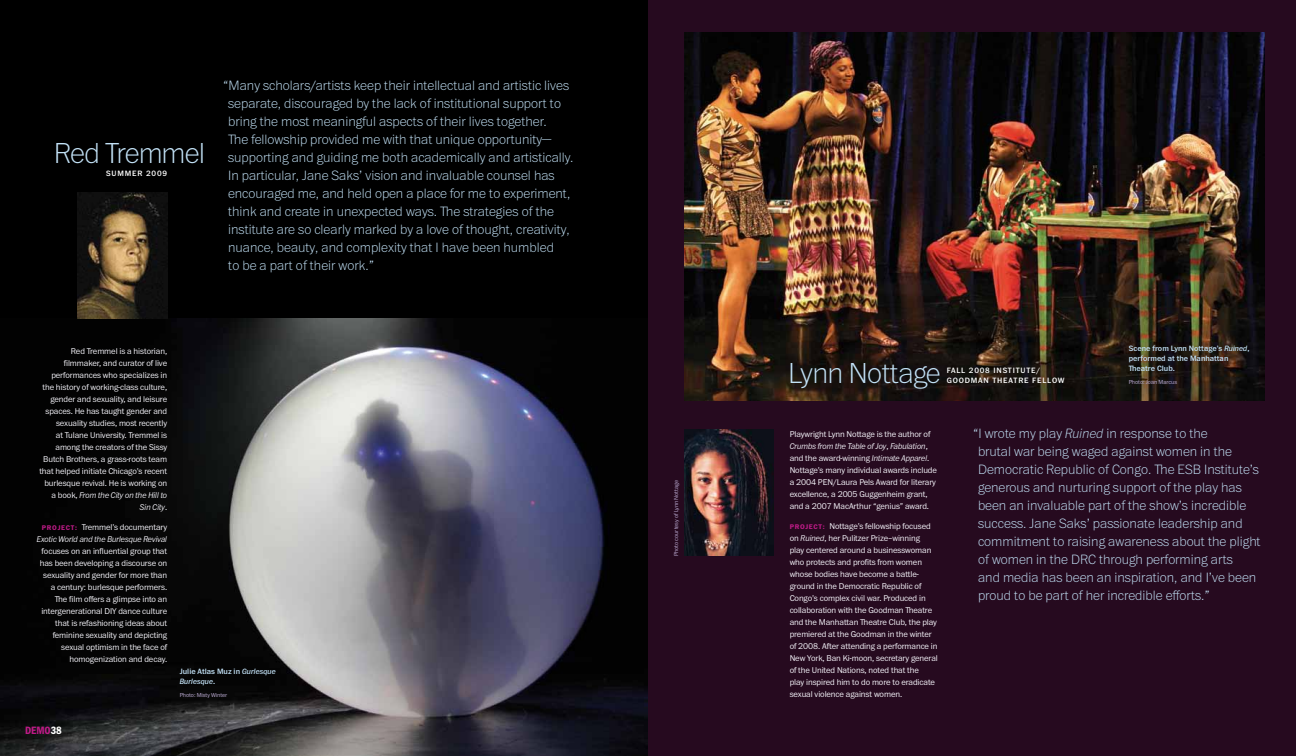
<style>
.page{position:relative;width:1296px;height:756px;background:#fff}
.page>*{position:absolute;margin:0;border:0;box-sizing:border-box;transform-origin:0 0}
.t1{font:100 30px "Franklin ITC Pro";letter-spacing:-.025em;color:#c2e1f6}
.t2{font:100 14px/18px "Franklin ITC Pro";color:#c2e1f6}
.t3{font:11px "ITC Franklin Gothic Std Dm Cd";letter-spacing:-.01em;color:#be1b87}
.t4{font:300 8.7px/12px "Franklin ITC Pro";letter-spacing:-.01em;color:#f5f4fa}
.t5{font:italic 300 8.7px/12px "Franklin ITC Pro";letter-spacing:-.01em;color:#f5f4fa;text-align:right}
.t6{font:500 8px/10px "Franklin ITC Pro";color:#c2e1f6}
.t7{font:500 8px/10px "Franklin ITC Pro";letter-spacing:.1em;color:#fff}
.t8{font:italic 500 8px/10px "Franklin ITC Pro";color:#c2e1f6}
.t9{font:700 7px "Franklin ITC Pro";color:#be1b87}
.t10{font:300 6px "Franklin ITC Pro";letter-spacing:-.01em;color:#b9a9d0}
.s1{font-style:italic}
.s2{font-weight:700;font-style:normal;font-size:7px;color:#be1b87}
.s3{font-style:normal}
.s4{color:#fff}
.s5{font-weight:700;font-size:7px;color:#be1b87}
</style>
<div class="page">
<div style="left:648px;top:0;width:648px;height:756px;background:#260a1f"></div>
<div style="left:0;top:0;width:648px;height:756px;background:#000"></div>
<img style="left:0;top:318px;width:648px;height:438px">
<img style="left:684px;top:33px;width:580px;height:368px">
<img style="left:77px;top:192px;width:90px;height:126px">
<img style="left:684px;top:430px;width:90px;height:126px">
<h1 class="t1" style="left:54px;top:138px;width:153px">Red Tremmel</h1>
<p class="t7" style="left:106px;top:169px;width:62px">Summ er 2009</p>
<p class="t2" style="left:228px;top:77px;width:347px;text-indent:-5px">“Many scholars/artists keep their intellectual and artistic lives separate, discouraged by the lack of institutional support to bring the most meaningful aspects of their lives together.<br>The fellowship provided me with that unique opportunity— supporting and guiding me both academically and artistically.<br>In particular, Jane Saks’ vision and invaluable counsel has encouraged me, and held open a place for me to experiment, think and create in unexpected ways. The strategies of the institute are so clearly marked by a love of thought, creativity, nuance, beauty, and complexity that I have been humbled<br>to be a part of their work.”</p>
<p class="t4" style="left:39px;top:346px;width:129px;text-align:right">Red Tremmel is a historian, filmmaker, and curator of live performances who specializes in the history of working-class culture, gender and sexuality, and leisure spaces. He has taught gender and sexuality studies, most recently<br>at Tulane University. Tremmel is among the creators of the Sissy<br>Butch Brothers, a grass-roots team that helped initiate Chicago’s recent burlesque revival. He is working on a book, <span class="s1">From the City on the Hill to<br>Sin City</span>.</p>
<p class="t9" style="left:42px;top:524px;width:6px">PROJE</p>
<p class="t5" style="left:37px;top:522px;width:132px"><span class="s2">CT :</span> <span class="s3">Tremmel’s documentary<br></span>Exotic World and the Burlesque Revival</p>
<p class="t4" style="left:40px;top:546px;width:129px;text-align:right">focuses on an influential group that has been developing a discourse on sexuality and gender for more than a century: burlesque performers.<br>The film offers a glimpse into an intergenerational DIY dance culture that is refashioning ideas about feminine sexuality and depicting sexual optimism in the face of homogenization and decay.</p>
<p class="t3" style="left:25px;top:724px;width:38px">DEMO<span class="s4">38</span></p>
<p class="t8" style="left:180px;top:667px;width:98px"><span class="s3">Julie Atlas Muz in</span> Gurlesque<br>Burlesque<span class="s3">.</span></p>
<p class="t10" style="left:180px;top:692px;width:49px">Photo: Misty Winter</p>
<p class="t10" style="left:673px;top:556px;width:78px;rotate:-90deg">Photo courtesy of Lynn Nottage</p>
<h1 class="t1" style="left:788px;top:358px;width:154px">Lynn N ottage</h1>
<p class="t7" style="left:947px;top:365px;width:118px">Fall 2008 Institute/<br>Goodman Th eatre Fellow</p>
<p class="t6" style="left:1129px;top:343px;width:122px">Scene from Lynn Nottage’s <span class="s1">Ruined</span>, performed at the Manhattan<br>Theatre Club.</p>
<p class="t10" style="left:1129px;top:379px;width:50px">Photo: Joan Marcus</p>
<p class="t4" style="left:790px;top:429px;width:149px">Playwright Lynn Nottage is the author of <span class="s1">Crumbs from the Table of Joy</span>, <span class="s1">Fabulation</span>, and the award-winning <span class="s1">Intimate Apparel</span>.<br>Nottage’s many individual awards include a 2004 PEN/Laura Pels Award for literary excellence, a 2005 Guggenheim grant, and a 2007 MacArthur “genius” award.</p>
<p class="t9" style="left:790px;top:523px;width:6px">PROJE</p>
<p class="t4" style="left:790px;top:521px;width:150px;text-indent:24px"><span class="s5">CT :</span> Nottage’s fellowship focused on <span class="s1">Ruined</span>, her Pulitzer Prize–winning<br>play centered around a businesswoman who protects and profits from women whose bodies have become a battle&shy;ground in the Democratic Republic of Congo’s complex civil war. Produced in collaboration with the Goodman Theatre and the Manhattan Theatre Club, the play premiered at the Goodman in the winter of 2008. After attending a performance in New York, Ban Ki-moon, secretary general of the United Nations, noted that the<br>play inspired him to do more to eradicate sexual violence against women.</p>
<p class="t2" style="left:978px;top:424px;width:284px;text-indent:-5px">“I wrote my play <span class="s1">Ruined</span> in response to the<br>brutal war being waged against women in the Democratic Republic of Congo. The ESB Institute’s generous and nurturing support of the play has been an invaluable part of the show’s incredible success. Jane Saks’ passionate leadership and commitment to raising awareness about the plight of women in the DRC through performing arts<br>and media has been an inspiration, and I’ve been proud to be part of her incredible efforts.”</p>
</div>
